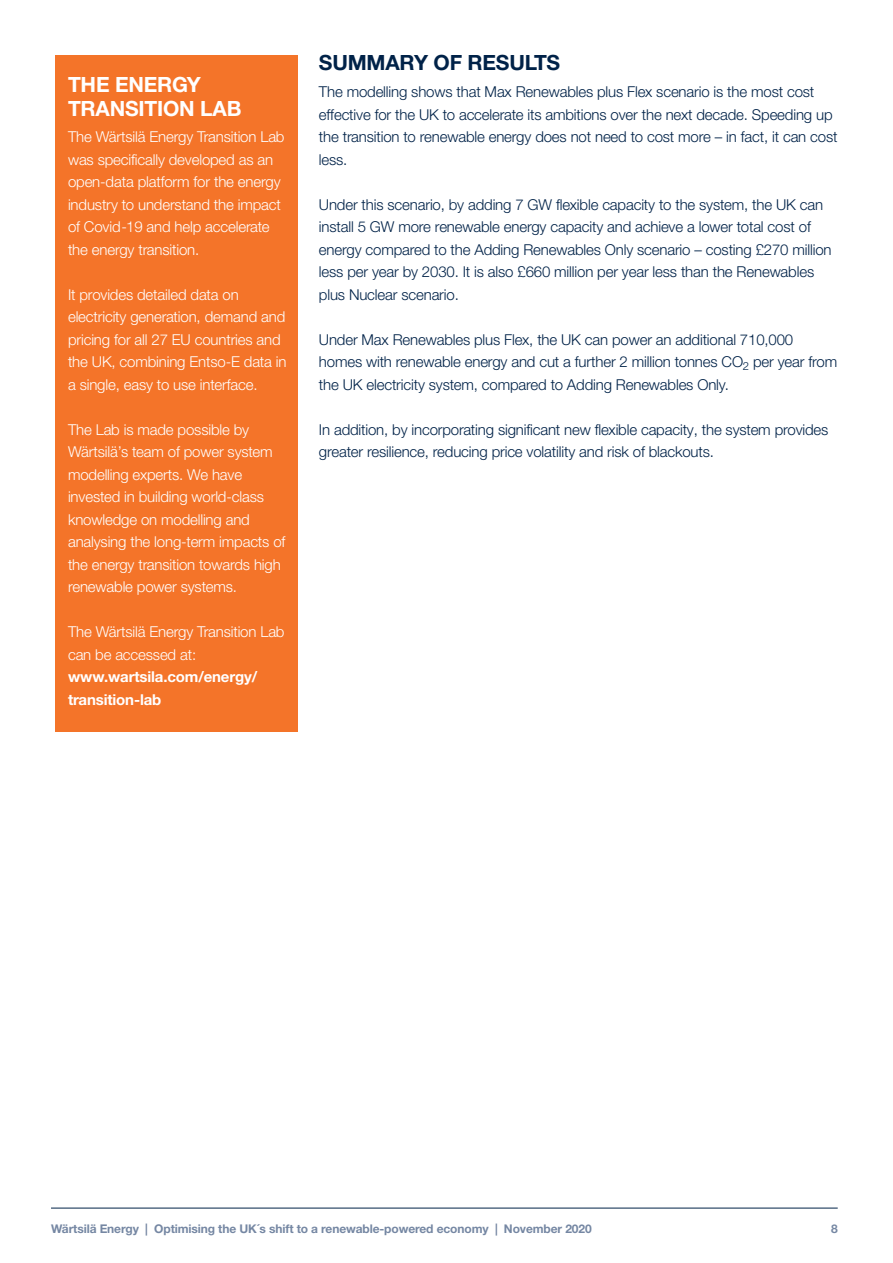
<style>
.page{position:relative;width:893px;height:1263px;background:#fff}
.page>*{position:absolute;margin:0;border:0;box-sizing:border-box;transform-origin:0 0}
.Sub_2_Break{font:700 21px/24px "Helvetica Neue LTW1 G";letter-spacing:-.01em;color:#fff}
.Sub_2_Break-2{font:700 21px "Helvetica Neue LTW1 G";letter-spacing:-.01em;color:#002248}
.t1{font:300 15px/22.5px "Helvetica Neue LTW1 G";letter-spacing:-.01em;color:#002248}
.t2{font:300 15px/22.5px "Helvetica Neue LTW1 G";letter-spacing:-.01em;color:#fff}
.t3{font:700 12px "Helvetica Neue LTW1 G";letter-spacing:-.01em;color:#7587a3}
.s1{font-weight:700}
</style>
<div class="page">
<hr style="left:51px;top:1208px;width:787px;height:1px;background:#002248">
<div style="left:55px;top:55px;width:243px;height:676px;background:#f47429"></div>
<p class="Sub_2_Break" style="left:68px;top:72px;width:175px">THE ENERGY<br>TRANSITION LAB</p>
<p class="t2" style="left:68px;top:126px;width:218px">The Wärtsilä Energy Transition Lab was specifically developed as an open-data platform for the energy industry to understand the impact of Covid-19 and help accelerate the energy transition.</p>
<p class="t2" style="left:68px;top:283px;width:220px">It provides detailed data on electricity generation, demand and pricing for all 27 EU countries and the UK, combining Entso-E data in a single, easy to use interface.</p>
<p class="t2" style="left:68px;top:418px;width:219px">The Lab is made possible by<br>Wärtsilä’s team of power system modelling experts. We have invested in building world-class knowledge on modelling and analysing the long-term impacts of the energy transition towards high renewable power systems.</p>
<p class="t2" style="left:68px;top:621px;width:218px">The Wärtsilä Energy Transition Lab can be accessed at: <span class="s1">www.wartsila.com/energy/ transition-lab</span></p>
<p class="Sub_2_Break-2" style="left:319px;top:50px;width:243px">SUMMARY OF RESULTS</p>
<p class="t1" style="left:319px;top:80px;width:520px">The modelling shows that Max Renewables plus Flex scenario is the most cost effective for the UK to accelerate its ambitions over the next decade. Speeding up the transition to renewable energy does not need to cost more – in fact, it can cost less.</p>
<p class="t1" style="left:319px;top:193px;width:514px">Under this scenario, by adding 7 GW flexible capacity to the system, the UK can install 5 GW more renewable energy capacity and achieve a lower total cost of energy compared to the Adding Renewables Only scenario – costing £270 million less per year by 2030. It is also £660 million per year less than the Renewables plus Nuclear scenario.</p>
<p class="t1" style="left:319px;top:328px;width:520px">Under Max Renewables plus Flex, the UK can power an additional 710,000 homes with renewable energy and cut a further 2 million tonnes CO<sub>2</sub> per year from the UK electricity system, compared to Adding Renewables Only.</p>
<p class="t1" style="left:319px;top:418px;width:511px">In addition, by incorporating significant new flexible capacity, the system provides greater resilience, reducing price volatility and risk of blackouts.</p>
<p class="t3" style="left:51px;top:1222px;width:542px">Wärtsilä Energy | Optimising the UK´s shift to a renewable-powered economy | November 2020</p>
<p class="t3" style="left:831px;top:1222px;width:8px">8</p>
</div>
